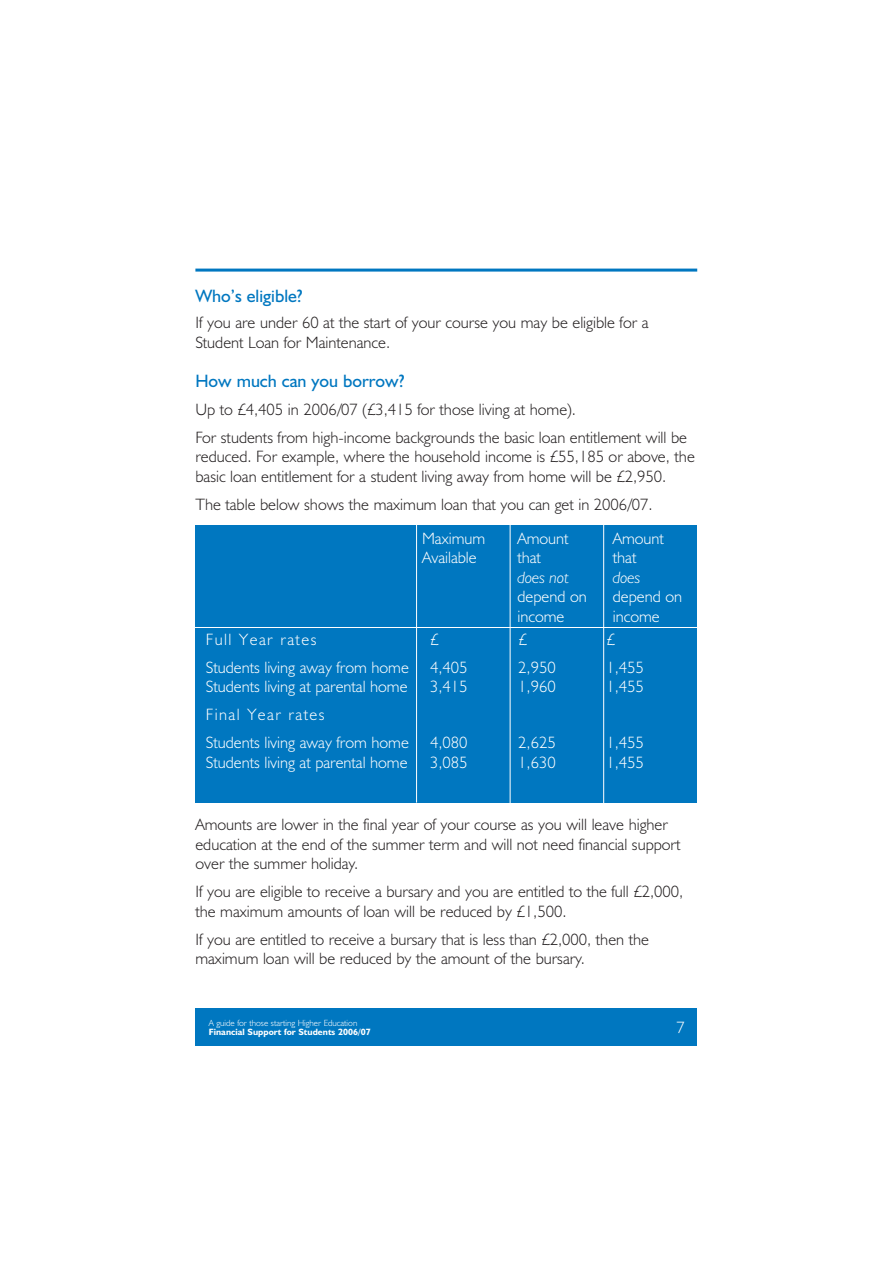
<style>
.page{position:relative;width:893px;height:1263px;background:#fff}
.page>*{position:absolute;margin:0;border:0;box-sizing:border-box;transform-origin:0 0}
.t1{font:18px "Humanist 521 BT";color:#0077c0}
.t2{font:300 16.5px/19.5px "Humanist 521 BT";color:#231f20}
.t3{font:300 16.5px/19.5px "Humanist 521 BT";color:#fff}
.t4{font:300 16.5px "Humanist 521 BT";letter-spacing:.09em;color:#fff}
.t5{font:italic 300 16.5px "Humanist 521 BT";color:#fff}
.t6{font:700 9.15px "Humanist 521 BT";color:#fff}
.t7{font:300 9px "Humanist 521 BT";color:#fff}
</style>
<div class="page">
<div style="left:195px;top:1009px;width:502px;height:37px;background:#0077c0"></div>
<hr style="left:195px;top:269px;width:502px;height:3px;background:#0077c0">
<div style="left:195px;top:525px;width:502px;height:278px;background:#0077c0"></div>
<hr style="left:184px;top:627px;width:528px;height:1px;background:#fff">
<hr style="left:416px;top:521px;width:1px;height:282px;background:#fff">
<hr style="left:510px;top:523px;width:1px;height:282px;background:#fff">
<hr style="left:603px;top:520px;width:1px;height:285px;background:#fff">
<p class="t1" style="left:195px;top:289px;width:109px">Who’s eligible?</p>
<p class="t2" style="left:195px;top:315px;width:455px">If you are under 60 at the start of your course you may be eligible for a<br>Student Loan for Maintenance.</p>
<p class="t1" style="left:195px;top:374px;width:210px">How much can you borrow?</p>
<p class="t2" style="left:195px;top:397px;width:493px;line-height:28px">Up to £4,405 in 2006/07 (£3,415 for those living at home).<br>For students from high-income backgrounds the basic loan entitlement will be</p>
<p class="t2" style="left:195px;top:449px;width:501px">reduced. For example, where the household income is £55,185 or above, the basic loan entitlement for a student living away from home will be £2,950.</p>
<p class="t2" style="left:195px;top:496px;width:459px">The table below shows the maximum loan that you can get in 2006/07.</p>
<p class="t3" style="left:422px;top:530px;width:65px">Maximum<br>Available</p>
<p class="t3" style="left:517px;top:530px;width:53px">Amount that</p>
<p class="t5" style="left:517px;top:571px;width:53px">does not</p>
<p class="t3" style="left:517px;top:589px;width:71px">depend on income</p>
<p class="t3" style="left:613px;top:530px;width:53px">Amount that</p>
<p class="t5" style="left:613px;top:571px;width:29px">does</p>
<p class="t3" style="left:613px;top:589px;width:71px">depend on income</p>
<p class="t4" style="left:206px;top:633px;width:112px">Full Year rates</p>
<p class="t3" style="left:430px;top:631px;width:10px">£</p>
<p class="t3" style="left:518px;top:631px;width:10px">£</p>
<p class="t3" style="left:606px;top:631px;width:10px">£</p>
<p class="t3" style="left:206px;top:659px;width:204px">Students living away from home</p>
<p class="t3" style="left:430px;top:659px;width:39px">4,405</p>
<p class="t3" style="left:518px;top:659px;width:39px">2,950</p>
<p class="t3" style="left:606px;top:659px;width:39px">1,455</p>
<p class="t3" style="left:206px;top:679px;width:203px">Students living at parental home</p>
<p class="t3" style="left:430px;top:679px;width:39px">3,415</p>
<p class="t3" style="left:518px;top:679px;width:39px">1,960</p>
<p class="t3" style="left:606px;top:679px;width:39px">1,455</p>
<p class="t3" style="left:206px;top:702px;width:204px;line-height:28px">Final Year rates<br>Students living away from home</p>
<p class="t3" style="left:430px;top:735px;width:39px">4,080</p>
<p class="t3" style="left:518px;top:735px;width:39px">2,625</p>
<p class="t3" style="left:606px;top:735px;width:39px">1,455</p>
<p class="t3" style="left:206px;top:754px;width:203px">Students living at parental home</p>
<p class="t3" style="left:430px;top:754px;width:39px">3,085</p>
<p class="t3" style="left:518px;top:754px;width:39px">1,630</p>
<p class="t3" style="left:606px;top:754px;width:39px">1,455</p>
<p class="t2" style="left:195px;top:817px;width:486px">Amounts are lower in the final year of your course as you will leave higher education at the end of the summer term and will not need financial support over the summer holiday.</p>
<p class="t2" style="left:195px;top:884px;width:489px">If you are eligible to receive a bursary and you are entitled to the full £2,000, the maximum amounts of loan will be reduced by £1,500.</p>
<p class="t2" style="left:195px;top:931px;width:455px">If you are entitled to receive a bursary that is less than £2,000, then the maximum loan will be reduced by the amount of the bursary.</p>
<p class="t7" style="left:209px;top:1020px;width:150px">A guide for those starting Higher Education</p>
<p class="t6" style="left:209px;top:1028px;width:163px">Financial Support for Students 2006/07</p>
<p class="t3" style="left:676px;top:1019px;width:10px">7</p>
</div>
